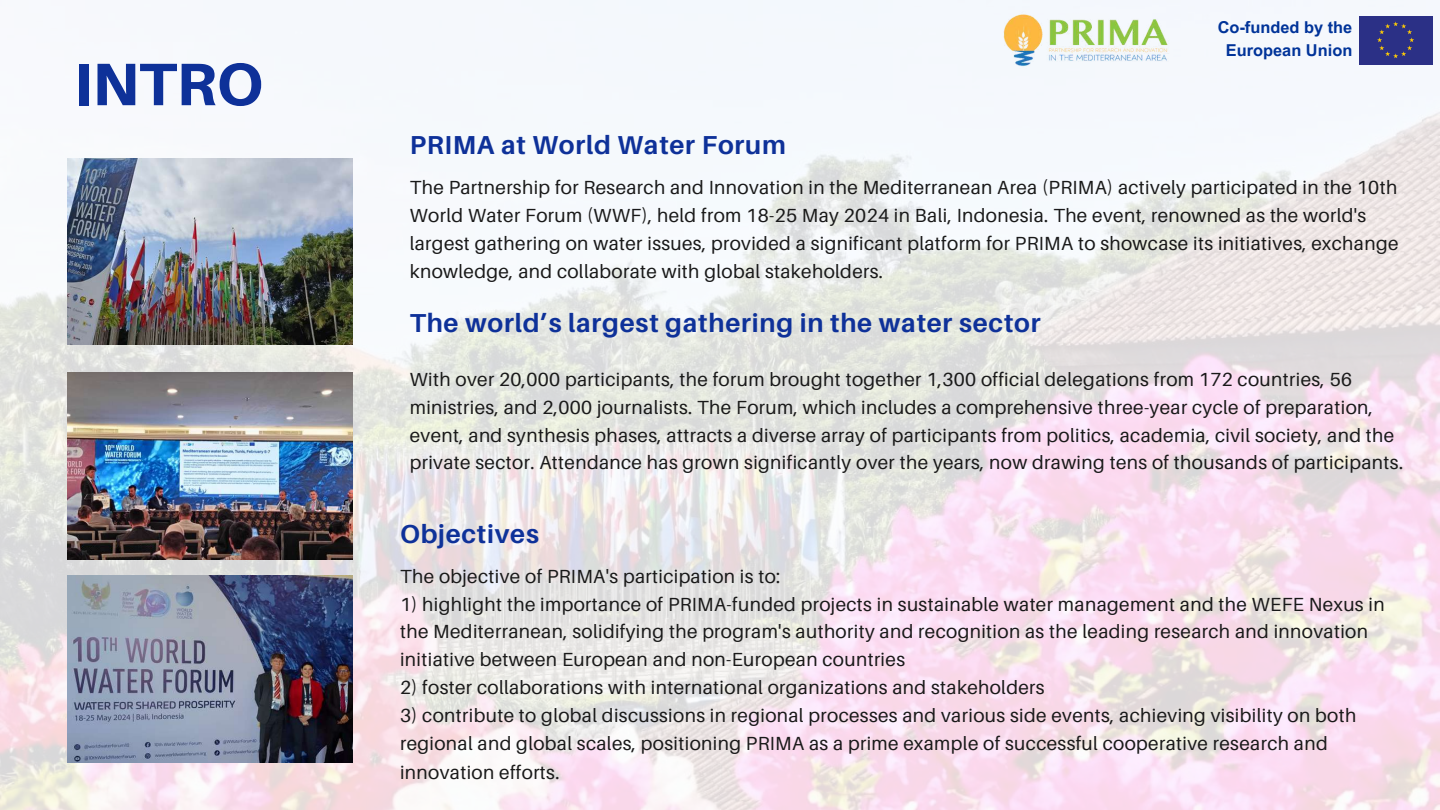
<style>
.page{position:relative;width:1440px;height:810px;background:#fff}
.page>*{position:absolute;margin:0;border:0;box-sizing:border-box;transform-origin:0 0}
.t1{font:800 60px "Aileron";color:#0e3199}
.t2{font:700 26px "Aileron";letter-spacing:.03em;color:#0e3199}
.t3{font:19px/27.8px "Aileron";letter-spacing:.02em;color:#191919}
.t4{font:700 16.4px/22.5px "Arial MT Pro";color:#039;text-align:center}
</style>
<div class="page">
<img style="left:0;top:0;width:1440px;height:810px">
<img style="left:68px;top:158px;width:285px;height:187px">
<img style="left:68px;top:373px;width:285px;height:187px">
<img style="left:68px;top:576px;width:285px;height:186px">
<img style="left:1000px;top:12px;width:170px;height:57px">
<div style="left:1359px;top:16px;width:73px;height:48px;background:#2b3086"></div>
<svg style="left:1377px;top:22px;width:37px;height:36px"></svg>
<h1 class="t1" style="left:74px;top:47px;width:190px">INTRO</h1>
<p class="t4" style="left:1218px;top:18px;width:136px">Co-funded by the<br>European Union</p>
<h2 class="t2" style="left:410px;top:129px;width:378px">PRIMA at World Water Forum</h2>
<p class="t3" style="left:410px;top:173px;width:990px">The Partnership for Research and Innovation in the Mediterranean Area (PRIMA) actively participated in the 10th World Water Forum (WWF), held from 18-25 May 2024 in Bali, Indonesia. The event, renowned as the world's largest gathering on water issues, provided a significant platform for PRIMA to showcase its initiatives, exchange knowledge, and collaborate with global stakeholders.</p>
<h2 class="t2" style="left:410px;top:307px;width:632px">The world’s largest gathering in the water sector</h2>
<p class="t3" style="left:410px;top:365px;width:995px">With over 20,000 participants, the forum brought together 1,300 official delegations from 172 countries, 56 ministries, and 2,000 journalists. The Forum, which includes a comprehensive three-year cycle of preparation, event, and synthesis phases, attracts a diverse array of participants from politics, academia, civil society, and the private sector. Attendance has grown significantly over the years, now drawing tens of thousands of participants.</p>
<h2 class="t2" style="left:400px;top:517px;width:140px">Objectives</h2>
<p class="t3" style="left:400px;top:562px;width:382px">The objective of PRIMA's participation is to:</p>
<p class="t3" style="left:400px;top:590px;width:986px">1) highlight the importance of PRIMA-funded projects in sustainable water management and the WEFE Nexus in the Mediterranean, solidifying the program's authority and recognition as the leading research and innovation initiative between European and non-European countries</p>
<p class="t3" style="left:400px;top:673px;width:646px">2) foster collaborations with international organizations and stakeholders</p>
<p class="t3" style="left:400px;top:700px;width:958px;line-height:28.5px">3) contribute to global discussions in regional processes and various side events, achieving visibility on both regional and global scales, positioning PRIMA as a prime example of successful cooperative research and innovation efforts.</p>
</div>
